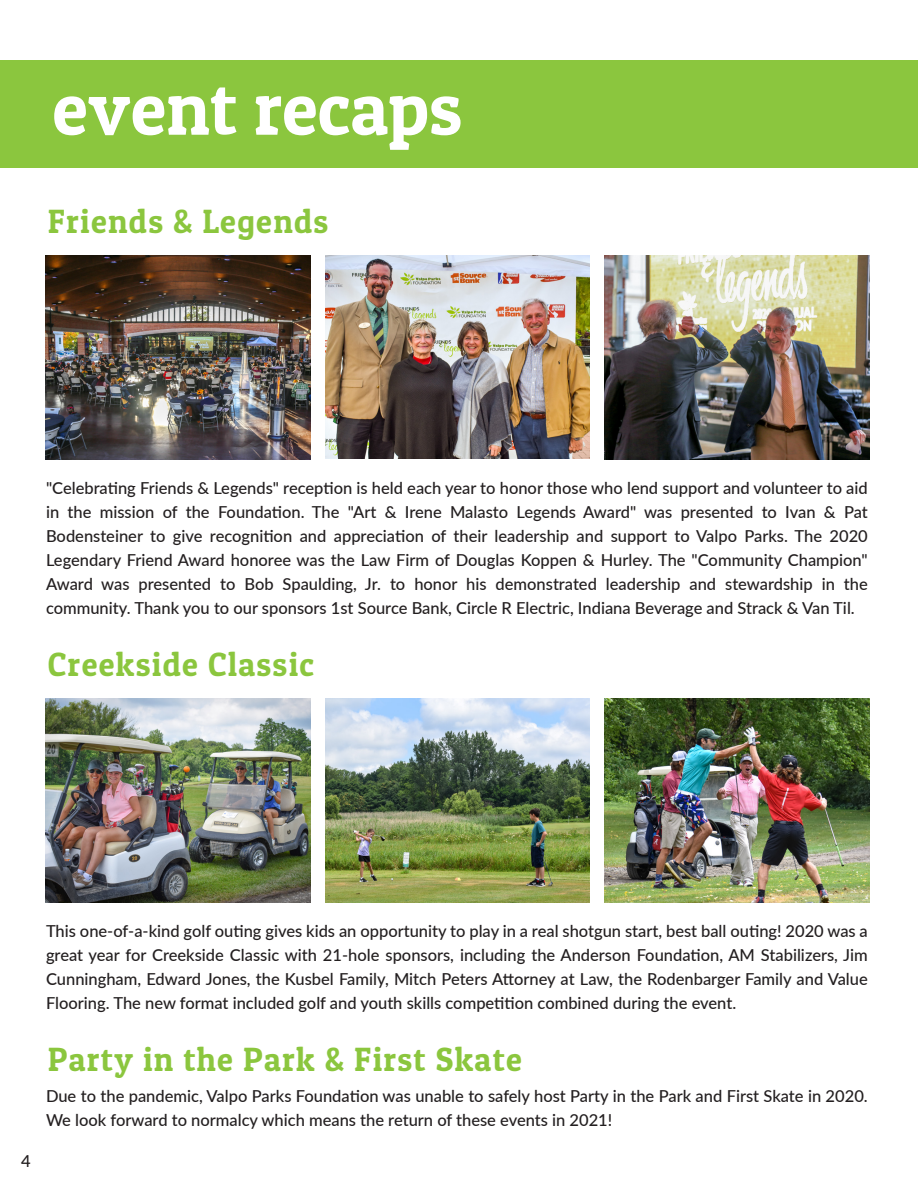
<style>
.page{position:relative;width:918px;height:1188px;background:#fff}
.page>*{position:absolute;margin:0;border:0;box-sizing:border-box;transform-origin:0 0}
.t1{font:75.45px "Patua One";color:#fff}
.t2{font:33.75px "Patua One";letter-spacing:.04em;color:#8bc63e}
.t3{font:500 16.5px/24px "Lato";color:#231f20;text-align:justify}
</style>
<div class="page">
<div style="left:0;top:60px;width:918px;height:108px;background:#8bc63e"></div>
<img style="left:46px;top:255px;width:264px;height:204px">
<img style="left:605px;top:255px;width:264px;height:204px">
<img style="left:325px;top:255px;width:265px;height:204px">
<img style="left:46px;top:699px;width:264px;height:204px">
<img style="left:605px;top:699px;width:264px;height:204px">
<img style="left:325px;top:699px;width:265px;height:204px">
<h1 class="t1" style="left:52px;top:61px;width:411px">event recaps</h1>
<h2 class="t2" style="left:48px;top:200px;width:282px">Friends &amp; Legends</h2>
<p class="t3" style="left:46px;top:475px;width:823px">"Celebrating Friends &amp; Legends" reception is held each year to honor those who lend support and volunteer to aid in the mission of the Foundation. The "Art &amp; Irene Malasto Legends Award" was presented to Ivan &amp; Pat Bodensteiner to give recognition and appreciation of their leadership and support to Valpo Parks. The 2020<br>Legendary Friend Award honoree was the Law Firm of Douglas Koppen &amp; Hurley. The "Community Champion" Award was presented to Bob Spaulding, Jr. to honor his demonstrated leadership and stewardship in the community. Thank you to our sponsors 1st Source Bank, Circle R Electric, Indiana Beverage and Strack &amp; Van Til.</p>
<h2 class="t2" style="left:48px;top:643px;width:268px">Creekside Classic</h2>
<p class="t3" style="left:21px;top:1149px;width:11px">4</p>
<p class="t3" style="left:46px;top:919px;width:823px">This one-of-a-kind golf outing gives kids an opportunity to play in a real shotgun start, best ball outing! 2020 was a great year for Creekside Classic with 21-hole sponsors, including the Anderson Foundation, AM Stabilizers, Jim Cunningham, Edward Jones, the Kusbel Family, Mitch Peters Attorney at Law, the Rodenbarger Family and Value Flooring. The new format included golf and youth skills competition combined during the event.</p>
<h2 class="t2" style="left:48px;top:1038px;width:476px">Party in the Park &amp; First Skate</h2>
<p class="t3" style="left:46px;top:1083px;width:823px">Due to the pandemic, Valpo Parks Foundation was unable to safely host Party in the Park and First Skate in 2020.<br>We look forward to normalcy which means the return of these events in 2021!</p>
</div>
